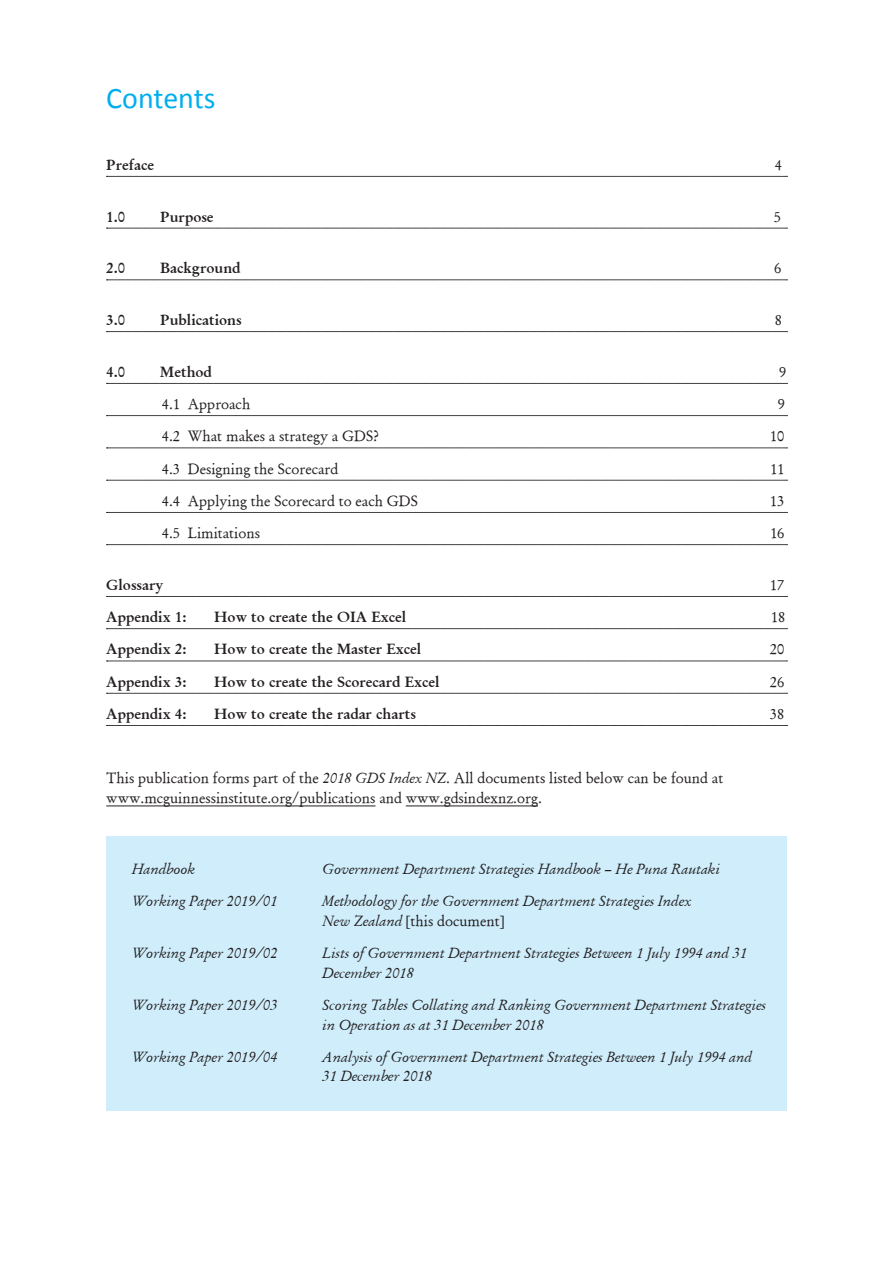
<style>
.page{position:relative;width:893px;height:1263px;background:#fff}
.page>*{position:absolute;margin:0;border:0;box-sizing:border-box;transform-origin:0 0}
.Blue_Titles{font:30px "Calibri";color:#00aeef}
.Body_reg{font:15px/19.5px "Garamond Macron Italics By Paul Kennett";color:#231f20}
.dotted_line_contents{font:15px "Garamond Macron Bold By Paul Kennett";color:#231f20}
.Body_reg-2{font:15px/19.5px "Garamond Macronby Paul Kennett";color:#231f20}
.dotted_line_contents-2{font:15px "Garamond Macronby Paul Kennett";color:#231f20}
.s1{font-family:"Garamond Macron Italics By Paul Kennett"}
.s2{font-family:"Garamond Macronby Paul Kennett"}
</style>
<div class="page">
<div style="left:106px;top:836px;width:681px;height:275px;background:#cfedfb"></div>
<svg style="left:106px;top:176px;width:681px;height:1px"></svg>
<svg style="left:106px;top:228px;width:681px;height:1px"></svg>
<svg style="left:106px;top:280px;width:681px;height:1px"></svg>
<svg style="left:106px;top:331px;width:681px;height:1px"></svg>
<svg style="left:106px;top:383px;width:681px;height:1px"></svg>
<svg style="left:106px;top:415px;width:681px;height:1px"></svg>
<svg style="left:106px;top:448px;width:681px;height:1px"></svg>
<svg style="left:106px;top:480px;width:681px;height:1px"></svg>
<svg style="left:106px;top:512px;width:681px;height:1px"></svg>
<svg style="left:106px;top:544px;width:681px;height:1px"></svg>
<svg style="left:106px;top:596px;width:681px;height:1px"></svg>
<svg style="left:106px;top:628px;width:681px;height:1px"></svg>
<svg style="left:106px;top:661px;width:681px;height:1px"></svg>
<svg style="left:106px;top:693px;width:681px;height:1px"></svg>
<svg style="left:106px;top:725px;width:681px;height:1px"></svg>
<hr style="left:106px;top:805px;width:269px;height:1px;background:#231f20">
<hr style="left:406px;top:805px;width:132px;height:1px;background:#231f20">
<p class="Blue_Titles" style="left:106px;top:79px;width:111px">Contents</p>
<p class="dotted_line_contents" style="left:106px;top:155px;width:49px">Preface</p>
<p class="dotted_line_contents-2" style="left:775px;top:154px;width:9px">4</p>
<p class="dotted_line_contents" style="left:106px;top:206px;width:21px">1.0</p>
<p class="dotted_line_contents" style="left:160px;top:206px;width:55px">Purpose</p>
<p class="dotted_line_contents-2" style="left:774px;top:206px;width:9px">5</p>
<p class="dotted_line_contents" style="left:106px;top:258px;width:21px">2.0</p>
<p class="dotted_line_contents" style="left:160px;top:258px;width:82px">Background</p>
<p class="dotted_line_contents-2" style="left:774px;top:258px;width:9px">6</p>
<p class="dotted_line_contents" style="left:106px;top:310px;width:21px">3.0</p>
<p class="dotted_line_contents" style="left:160px;top:310px;width:83px">Publications</p>
<p class="dotted_line_contents-2" style="left:775px;top:310px;width:9px">8</p>
<p class="dotted_line_contents" style="left:106px;top:362px;width:21px">4.0</p>
<p class="dotted_line_contents" style="left:160px;top:362px;width:53px">Method</p>
<p class="dotted_line_contents-2" style="left:779px;top:361px;width:9px">9</p>
<p class="dotted_line_contents-2" style="left:162px;top:394px;width:90px">4.1 Approach</p>
<p class="dotted_line_contents-2" style="left:778px;top:394px;width:9px">9</p>
<p class="dotted_line_contents-2" style="left:162px;top:426px;width:219px">4.2 What makes a strategy a GDS?</p>
<p class="dotted_line_contents-2" style="left:770px;top:426px;width:16px">10</p>
<p class="dotted_line_contents-2" style="left:162px;top:458px;width:178px">4.3 Designing the Scorecard</p>
<p class="dotted_line_contents-2" style="left:770px;top:458px;width:16px">11</p>
<p class="dotted_line_contents-2" style="left:162px;top:490px;width:258px">4.4 Applying the Scorecard to each GDS</p>
<p class="dotted_line_contents-2" style="left:770px;top:490px;width:16px">13</p>
<p class="dotted_line_contents-2" style="left:162px;top:523px;width:100px">4.5 Limitations</p>
<p class="dotted_line_contents-2" style="left:770px;top:523px;width:16px">16</p>
<p class="dotted_line_contents" style="left:106px;top:575px;width:58px">Glossary</p>
<p class="dotted_line_contents-2" style="left:770px;top:574px;width:16px">17</p>
<p class="dotted_line_contents" style="left:106px;top:607px;width:82px">Appendix 1:</p>
<p class="dotted_line_contents" style="left:214px;top:607px;width:194px">How to create the OIA Excel</p>
<p class="dotted_line_contents-2" style="left:771px;top:607px;width:16px">18</p>
<p class="dotted_line_contents" style="left:106px;top:639px;width:82px">Appendix 2:</p>
<p class="dotted_line_contents" style="left:214px;top:639px;width:209px">How to create the Master Excel</p>
<p class="dotted_line_contents-2" style="left:770px;top:639px;width:16px">20</p>
<p class="dotted_line_contents" style="left:106px;top:671px;width:82px">Appendix 3:</p>
<p class="dotted_line_contents" style="left:214px;top:671px;width:227px">How to create the Scorecard Excel</p>
<p class="dotted_line_contents-2" style="left:770px;top:671px;width:16px">26</p>
<p class="dotted_line_contents" style="left:106px;top:704px;width:82px">Appendix 4:</p>
<p class="dotted_line_contents" style="left:214px;top:704px;width:203px">How to create the radar charts</p>
<p class="dotted_line_contents-2" style="left:770px;top:704px;width:16px">38</p>
<p class="Body_reg-2" style="left:106px;top:768px;width:618px">This publication forms part of the <span class="s1">2018 GDS Index NZ</span>. All documents listed below can be found at www.mcguinnessinstitute.org/publications and www.gdsindexnz.org.</p>
<p class="Body_reg" style="left:132px;top:859px;width:65px">Handbook</p>
<p class="Body_reg" style="left:322px;top:859px;width:399px">Government Department Strategies Handbook – He Puna Rautaki</p>
<p class="Body_reg" style="left:132px;top:891px;width:147px">Working Paper 2019/01</p>
<p class="Body_reg" style="left:322px;top:891px;width:370px">Methodology for the Government Department Strategies Index<br>New Zealand <span class="s2">[this document]</span></p>
<p class="Body_reg" style="left:132px;top:943px;width:147px">Working Paper 2019/02</p>
<p class="Body_reg" style="left:322px;top:943px;width:426px">Lists of Government Department Strategies Between 1 July 1994 and 31<br>December 2018</p>
<p class="Body_reg" style="left:132px;top:995px;width:147px">Working Paper 2019/03</p>
<p class="Body_reg" style="left:322px;top:995px;width:445px">Scoring Tables Collating and Ranking Government Department Strategies in Operation as at 31 December 2018</p>
<p class="Body_reg" style="left:132px;top:1046px;width:147px">Working Paper 2019/04</p>
<p class="Body_reg" style="left:322px;top:1046px;width:431px">Analysis of Government Department Strategies Between 1 July 1994 and<br>31 December 2018</p>
</div>
